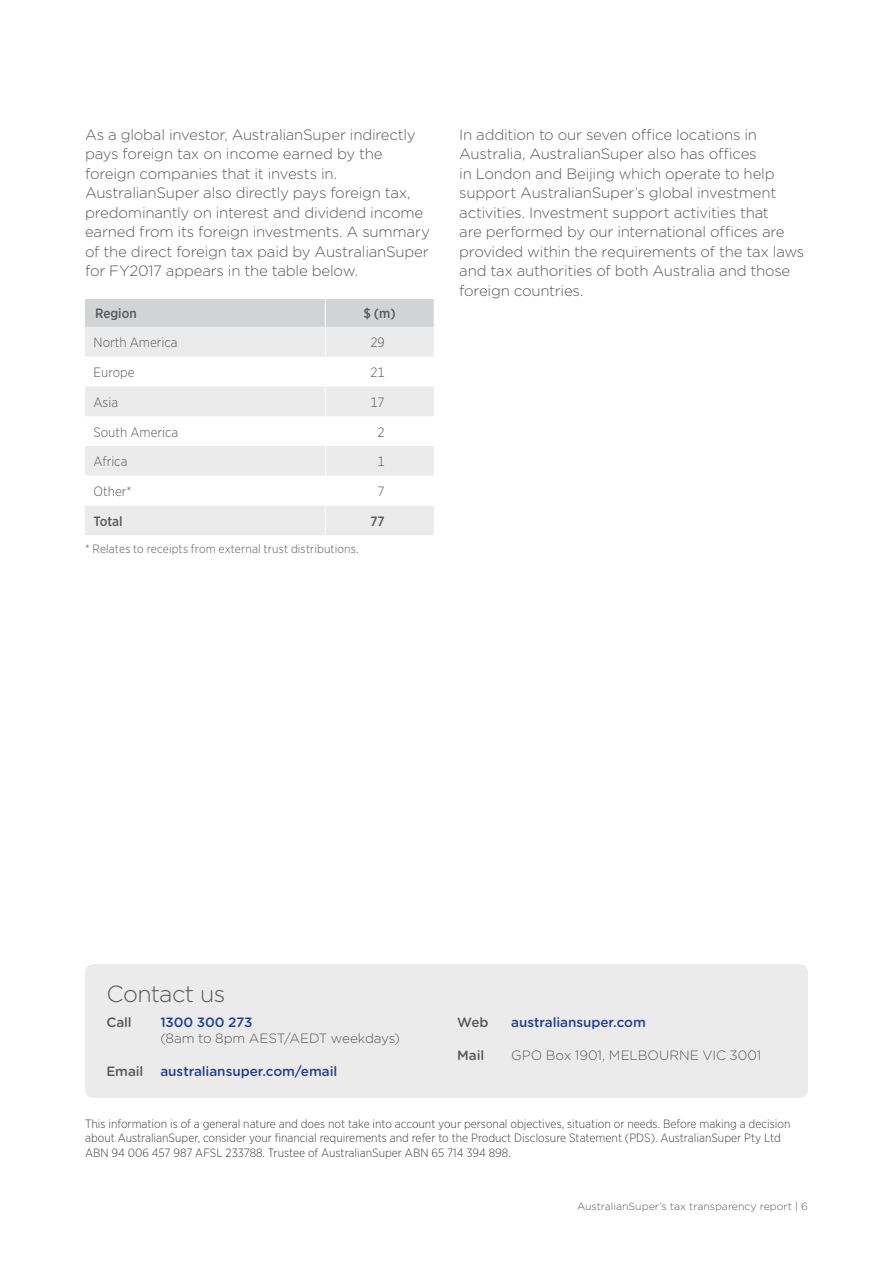
<style>
.page{position:relative;width:893px;height:1263px;background:#fff}
.page>*{position:absolute;margin:0;border:0;box-sizing:border-box;transform-origin:0 0}
.t1{font:300 23.25px "Gotham Rounded";letter-spacing:-.025em;color:#58595b}
.t2{font:300 15px/19.5px "Gotham Rounded";letter-spacing:-.015em;color:#58595b}
.t3{font:300 13.5px "Gotham Narrow";color:#58595b}
.t4{font:500 13.5px "Gotham Rounded";letter-spacing:-.005em;color:#25408f}
.t5{font:300 13.5px "Gotham Rounded";letter-spacing:-.005em;color:#58595b}
.t6{font:500 13.5px "Gotham Narrow";color:#58595b}
.t7{font:500 13.5px "Gotham Rounded";letter-spacing:-.01em;color:#58595b}
.t8{font:300 12px/14.4px "Gotham Narrow";color:#414042}
.t9{font:300 12px "Gotham Narrow";letter-spacing:.01em;color:#58595b}
.t10{font:300 10.5px "Gotham Rounded";color:#58595b}
</style>
<div class="page">
<svg style="left:85px;top:327px;width:349px;height:208px;fill:#ebebec"></svg>
<div style="left:85px;top:299px;width:349px;height:28px;background:#d1d3d4"></div>
<hr style="left:325px;top:327px;width:1px;height:30px;background:#fff">
<svg style="left:325px;top:357px;width:1px;height:29px"></svg>
<hr style="left:325px;top:386px;width:1px;height:30px;background:#fff">
<hr style="left:325px;top:416px;width:1px;height:30px;background:#fff">
<hr style="left:325px;top:446px;width:1px;height:30px;background:#fff">
<svg style="left:85px;top:476px;width:349px;height:29px"></svg>
<hr style="left:325px;top:505px;width:1px;height:30px;background:#fff">
<div style="left:85px;top:964px;width:723px;height:134px;background:#ebebec;border-radius:9px"></div>
<p class="t2" style="left:85px;top:124px;width:346px">As a global investor, AustralianSuper indirectly pays foreign tax on income earned by the foreign companies that it invests in.<br>AustralianSuper also directly pays foreign tax, predominantly on interest and dividend income earned from its foreign investments. A summary of the direct foreign tax paid by AustralianSuper for FY2017 appears in the table below.</p>
<p class="t6" style="left:95px;top:305px;width:43px">Region</p>
<p class="t6" style="left:363px;top:305px;width:34px">$ (m)</p>
<p class="t3" style="left:94px;top:334px;width:86px">North America</p>
<p class="t3" style="left:370px;top:334px;width:16px">29</p>
<p class="t3" style="left:94px;top:364px;width:42px">Europe</p>
<p class="t3" style="left:370px;top:364px;width:16px">21</p>
<p class="t3" style="left:94px;top:394px;width:26px">Asia</p>
<p class="t3" style="left:370px;top:394px;width:16px">17</p>
<p class="t3" style="left:94px;top:423px;width:86px">South America</p>
<p class="t3" style="left:378px;top:423px;width:9px">2</p>
<p class="t3" style="left:94px;top:453px;width:35px">Africa</p>
<p class="t3" style="left:378px;top:453px;width:9px">1</p>
<p class="t3" style="left:94px;top:483px;width:40px">Other*</p>
<p class="t3" style="left:378px;top:483px;width:9px">7</p>
<p class="t6" style="left:94px;top:512px;width:31px">Total</p>
<p class="t6" style="left:370px;top:512px;width:16px">77</p>
<p class="t9" style="left:85px;top:541px;width:275px">* Relates to receipts from external trust distributions.</p>
<p class="t2" style="left:459px;top:124px;width:347px">In addition to our seven office locations in Australia, AustralianSuper also has offices<br>in London and Beijing which operate to help support AustralianSuper’s global investment activities. Investment support activities that<br>are performed by our international offices are provided within the requirements of the tax laws and tax authorities of both Australia and those foreign countries.</p>
<h1 class="t1" style="left:106px;top:978px;width:120px">Contact us</h1>
<p class="t7" style="left:106px;top:1012px;width:27px">Call</p>
<p class="t4" style="left:160px;top:1012px;width:94px">1300 300 273</p>
<p class="t5" style="left:160px;top:1029px;width:241px">(8am to 8pm AEST/AEDT weekdays)</p>
<p class="t7" style="left:106px;top:1062px;width:39px">Email</p>
<p class="t4" style="left:160px;top:1062px;width:178px">australiansuper.com/email</p>
<p class="t7" style="left:457px;top:1012px;width:33px">Web</p>
<p class="t4" style="left:511px;top:1012px;width:136px">australiansuper.com</p>
<p class="t7" style="left:457px;top:1045px;width:29px">Mail</p>
<p class="t5" style="left:511px;top:1046px;width:252px">GPO Box 1901, MELBOURNE VIC 3001</p>
<p class="t8" style="left:85px;top:1116px;width:707px">This information is of a general nature and does not take into account your personal objectives, situation or needs. Before making a decision about AustralianSuper, consider your financial requirements and refer to the Product Disclosure Statement (PDS). AustralianSuper Pty Ltd<br>ABN 94 006 457 987 AFSL 233788. Trustee of AustralianSuper ABN 65 714 394 898.</p>
<p class="t10" style="left:577px;top:1200px;width:232px">AustralianSuper’s tax transparency report | 6</p>
</div>
